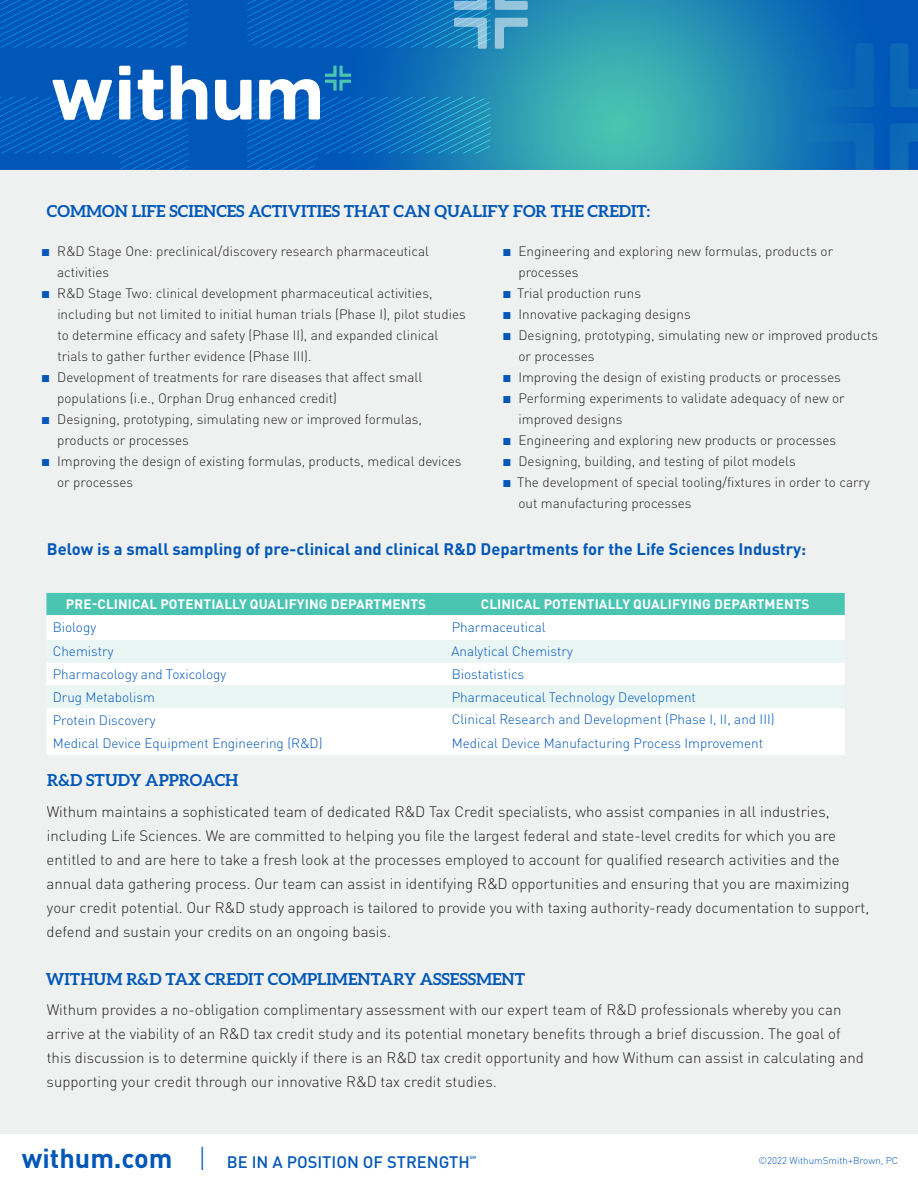
<style>
.page{position:relative;width:918px;height:1188px;background:#fff}
.page>*{position:absolute;margin:0;border:0;box-sizing:border-box;transform-origin:0 0}
.Blue_Header{font:700 16.5px "Aleo";color:#0057b8}
.Blue_Header-2{font:700 16.5px "DINOT";color:#0057b8}
.t1{font:500 16.5px "DINOT";color:#0057b8}
.t2{font:300 15px/24px "DINOT";color:#231f20}
.t3{font:300 13.5px/21px "DINOT";color:#231f20}
.Blue_Header-3{font:300 13.5px "DINOT";color:#0057b8}
.t4{font:700 13.5px "DINOT";letter-spacing:.01em;color:#fff}
.t5{font:300 9.75px "DINOT";color:#0057b8}
.t6{font:500 4.5px "DINOT";color:#0057b8}
.s1{font-family:"Arial";font-weight:700;font-size:15px;color:#0057b8}
.s2{font-weight:700;font-size:27px}
.s3{font-weight:300;font-size:27px}
</style>
<div class="page">
<img style="left:0;top:0;width:918px;height:170px">
<div style="left:0;top:171px;width:918px;height:963px;background:#eff1f1"></div>
<svg style="left:52px;top:80px;width:60px;height:40px"></svg>
<div style="left:119px;top:80px;width:11px;height:40px;background:#fff;border-radius:2px"></div>
<svg style="left:138px;top:70px;width:25px;height:50px"></svg>
<svg style="left:171px;top:65px;width:36px;height:55px"></svg>
<svg style="left:215px;top:80px;width:37px;height:40px"></svg>
<svg style="left:259px;top:66px;width:92px;height:54px"></svg>
<div style="left:119px;top:66px;width:11px;height:9px;background:#fff"></div>
<div style="left:46px;top:593px;width:799px;height:22px;background:#49c5b1"></div>
<div style="left:47px;top:616px;width:798px;height:139px;background:#fff"></div>
<svg style="left:47px;top:640px;width:798px;height:68px"></svg>
<p class="Blue_Header" style="left:47px;top:202px;width:605px">COMMON LIFE SCIENCES ACTIVITIES THAT CAN QUALIFY FOR THE CREDIT:</p>
<p class="t3" style="left:57px;top:239px;width:373px;text-indent:-16px"><span class="s1">■</span> R&amp;D Stage One: preclinical/discovery research pharmaceutical activities</p>
<p class="t3" style="left:57px;top:281px;width:410px;text-indent:-16px"><span class="s1">■</span> R&amp;D Stage Two: clinical development pharmaceutical activities, including but not limited to initial human trials (Phase I), pilot studies to determine efficacy and safety (Phase II), and expanded clinical trials to gather further evidence (Phase III).</p>
<p class="t3" style="left:57px;top:365px;width:367px;text-indent:-16px"><span class="s1">■</span> Development of treatments for rare diseases that affect small populations (i.e., Orphan Drug enhanced credit)</p>
<p class="t3" style="left:57px;top:407px;width:366px;text-indent:-16px"><span class="s1">■</span> Designing, prototyping, simulating new or improved formulas, products or processes</p>
<p class="t3" style="left:57px;top:449px;width:406px;text-indent:-16px"><span class="s1">■</span> Improving the design of existing formulas, products, medical devices or processes</p>
<p class="t3" style="left:518px;top:239px;width:316px;text-indent:-16px"><span class="s1">■</span> Engineering and exploring new formulas, products or processes</p>
<p class="t3" style="left:502px;top:281px;width:140px"><span class="s1">■</span> Trial production runs</p>
<p class="t3" style="left:502px;top:302px;width:190px"><span class="s1">■</span> Innovative packaging designs</p>
<p class="t3" style="left:518px;top:323px;width:361px;text-indent:-16px"><span class="s1">■</span> Designing, prototyping, simulating new or improved products or processes</p>
<p class="t3" style="left:502px;top:365px;width:340px"><span class="s1">■</span> Improving the design of existing products or processes</p>
<p class="t3" style="left:518px;top:386px;width:328px;text-indent:-16px"><span class="s1">■</span> Performing experiments to validate adequacy of new or improved designs</p>
<p class="t3" style="left:502px;top:428px;width:335px"><span class="s1">■</span> Engineering and exploring new products or processes</p>
<p class="t3" style="left:502px;top:449px;width:295px"><span class="s1">■</span> Designing, building, and testing of pilot models</p>
<p class="t3" style="left:518px;top:470px;width:353px;text-indent:-16px"><span class="s1">■</span> The development of special tooling/fixtures in order to carry out manufacturing processes</p>
<p class="Blue_Header-2" style="left:47px;top:537px;width:761px">Below is a small sampling of pre-clinical and clinical R&amp;D Departments for the Life Sciences Industry:</p>
<p class="t4" style="left:66px;top:594px;width:362px">PRE-CLINICAL POTENTIALLY QUALIFYING DEPARTMENTS</p>
<p class="t4" style="left:481px;top:594px;width:330px">CLINICAL POTENTIALLY QUALIFYING DEPARTMENTS</p>
<p class="Blue_Header-3" style="left:53px;top:616px;width:45px">Biology</p>
<p class="Blue_Header-3" style="left:452px;top:616px;width:95px">Pharmaceutical</p>
<p class="Blue_Header-3" style="left:53px;top:641px;width:62px">Chemistry</p>
<p class="Blue_Header-3" style="left:451px;top:641px;width:123px">Analytical Chemistry</p>
<p class="Blue_Header-3" style="left:53px;top:664px;width:175px">Pharmacology and Toxicology</p>
<p class="Blue_Header-3" style="left:452px;top:664px;width:74px">Biostatistics</p>
<p class="Blue_Header-3" style="left:53px;top:687px;width:104px">Drug Metabolism</p>
<p class="Blue_Header-3" style="left:452px;top:687px;width:246px">Pharmaceutical Technology Development</p>
<p class="Blue_Header-3" style="left:53px;top:710px;width:104px">Protein Discovery</p>
<p class="Blue_Header-3" style="left:452px;top:709px;width:324px">Clinical Research and Development (Phase I, II, and III)</p>
<p class="Blue_Header-3" style="left:53px;top:733px;width:271px">Medical Device Equipment Engineering (R&amp;D)</p>
<p class="Blue_Header-3" style="left:452px;top:733px;width:313px">Medical Device Manufacturing Process Improvement</p>
<p class="Blue_Header" style="left:47px;top:770px;width:193px">R&amp;D STUDY APPROACH</p>
<p class="t2" style="left:47px;top:798px;width:824px">Withum maintains a sophisticated team of dedicated R&amp;D Tax Credit specialists, who assist companies in all industries, including Life Sciences. We are committed to helping you file the largest federal and state-level credits for which you are entitled to and are here to take a fresh look at the processes employed to account for qualified research activities and the annual data gathering process. Our team can assist in identifying R&amp;D opportunities and ensuring that you are maximizing your credit potential. Our R&amp;D study approach is tailored to provide you with taxing authority-ready documentation to support, defend and sustain your credits on an ongoing basis.</p>
<p class="Blue_Header" style="left:46px;top:969px;width:481px">WITHUM R&amp;D TAX CREDIT COMPLIMENTARY ASSESSMENT</p>
<p class="t2" style="left:47px;top:997px;width:819px">Withum provides a no-obligation complimentary assessment with our expert team of R&amp;D professionals whereby you can arrive at the viability of an R&amp;D tax credit study and its potential monetary benefits through a brief discussion. The goal of this discussion is to determine quickly if there is an R&amp;D tax credit opportunity and how Withum can assist in calculating and supporting your credit through our innovative R&amp;D tax credit studies.</p>
<p class="t1" style="left:22px;top:1149px;width:449px"><span class="s2">withum.com</span> <span class="s3">|</span> BE IN A POSITION OF STRENGTH</p>
<p class="t6" style="left:470px;top:1154px;width:8px">SM</p>
<p class="t5" style="left:758px;top:1153px;width:141px">©2022 WithumSmith+Brown, PC</p>
</div>
